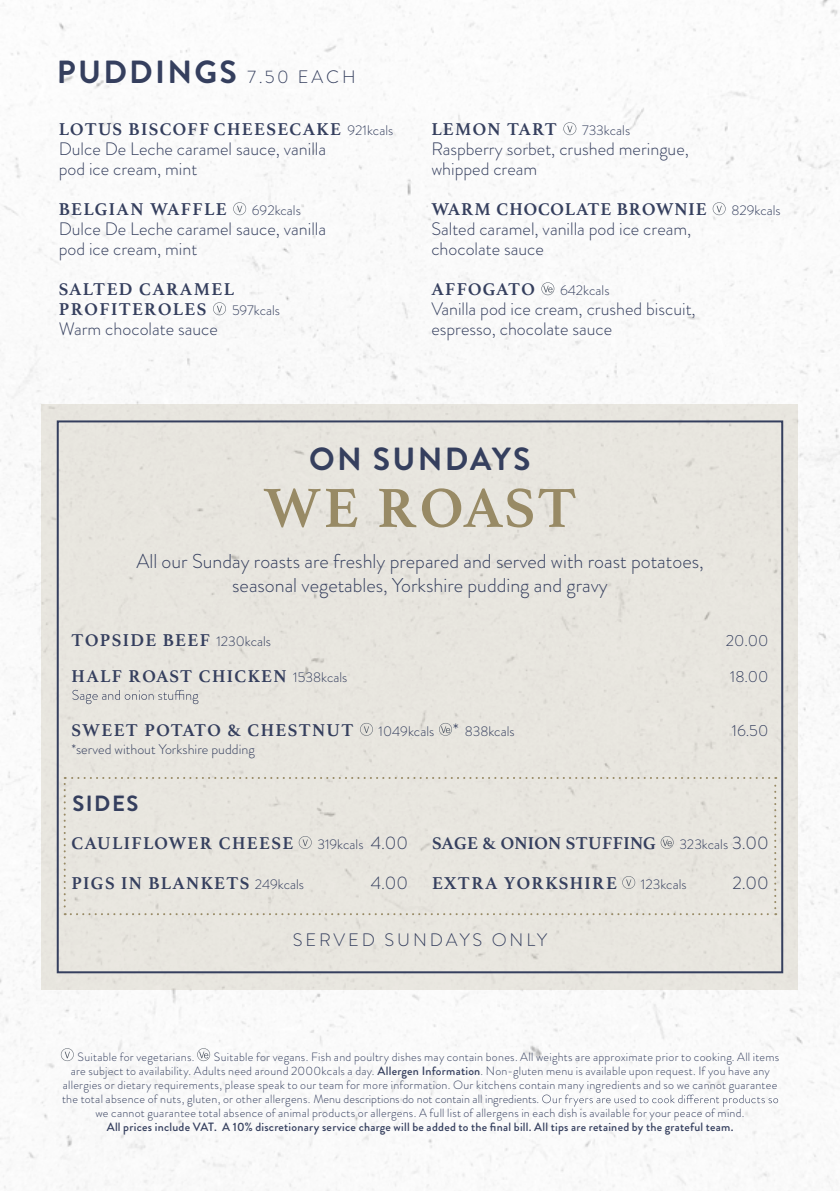
<style>
.page{position:relative;width:840px;height:1191px;background:#fff}
.page>*{position:absolute;margin:0;border:0;box-sizing:border-box;transform-origin:0 0}
.t1{font:700 58px "Athelas";letter-spacing:.04em;color:#988a65}
.t2{font:700 32px "Brandon Grotesque";letter-spacing:.07em;color:#353f5e}
.t3{font:700 22px "Brandon Grotesque";letter-spacing:.07em;color:#353f5e}
.t4{font:300 20px/24px "Brandon Grotesque";color:#353f5e;text-align:center}
.t5{font:300 18px/20px "Brandon Grotesque";color:#353f5e}
.t6{font:700 18px/20px "Athelas";letter-spacing:.075em;color:#353f5e}
.t7{font:700 18px "Athelas";letter-spacing:.05em;color:#353f5e}
.t8{font:700 18px "Athelas";letter-spacing:.02em;color:#353f5e}
.t9{font:300 18px "Brandon Grotesque";letter-spacing:.16em;color:#353f5e}
.t10{font:300 16px "Brandon Grotesque";color:#353f5e}
.t11{font:300 14px "Brandon Grotesque";color:#353f5e}
.t12{font:300 12px "Brandon Grotesque";letter-spacing:.02em;color:#353f5e}
.t13{font:500 12px "Brandon Grotesque";letter-spacing:.02em;color:#353f5e}
.t14{font:300 12px "Brandon Grotesque";color:#353f5e}
.s1{font-weight:300;font-size:18px}
.s2{font-family:"Brandon Grotesque";font-weight:300;font-size:14px}
.s3{font-size:18px}
.s4{font-weight:500}
</style>
<div class="page">
<img style="left:0;top:0;width:839px;height:1191px">
<div style="left:41px;top:404px;width:757px;height:585px;background:#e7e5de"></div>
<svg style="left:233px;top:202px;width:13px;height:13px"></svg>
<svg style="left:213px;top:302px;width:13px;height:13px"></svg>
<svg style="left:563px;top:122px;width:13px;height:13px"></svg>
<svg style="left:712px;top:202px;width:13px;height:13px"></svg>
<svg style="left:541px;top:282px;width:13px;height:13px"></svg>
<svg style="left:72px;top:690px;width:126px;height:14px"></svg>
<svg style="left:360px;top:723px;width:13px;height:13px"></svg>
<svg style="left:439px;top:723px;width:12px;height:13px"></svg>
<svg style="left:64px;top:777px;width:711px;height:138px"></svg>
<svg style="left:61px;top:1048px;width:13px;height:13px"></svg>
<svg style="left:197px;top:1048px;width:13px;height:13px"></svg>
<svg style="left:542px;top:1094px;width:235px;height:12px"></svg>
<h2 class="t2" style="left:57px;top:50px;width:300px">PUDDINGS <span class="s1">7.50 EACH</span></h2>
<h3 class="t6" style="left:59px;top:119px;width:336px">LOTUS BISCOFF CHEESECAKE <span class="s2">921kcals</span></h3>
<h3 class="t5" style="left:59px;top:139px;width:269px">Dulce De Leche caramel sauce, vanilla pod ice cream, mint</h3>
<h3 class="t6" style="left:59px;top:199px;width:169px">BELGIAN WAFFLE</h3>
<p class="t11" style="left:252px;top:201px;width:51px">692kcals</p>
<h3 class="t5" style="left:59px;top:219px;width:269px">Dulce De Leche caramel sauce, vanilla pod ice cream, mint</h3>
<h3 class="t6" style="left:59px;top:279px;width:177px">SALTED CARAMEL<br>PROFITEROLES</h3>
<p class="t11" style="left:232px;top:301px;width:50px">597kcals</p>
<h3 class="t5" style="left:59px;top:319px;width:160px">Warm chocolate sauce</h3>
<h3 class="t6" style="left:431px;top:119px;width:127px">LEMON TART</h3>
<p class="t11" style="left:581px;top:121px;width:50px">733kcals</p>
<h3 class="t5" style="left:431px;top:139px;width:259px">Raspberry sorbet, crushed meringue, whipped cream</h3>
<h3 class="t7" style="left:431px;top:195px;width:276px">WARM CHOCOLATE BROWNIE</h3>
<p class="t11" style="left:731px;top:201px;width:51px">829kcals</p>
<h3 class="t5" style="left:431px;top:219px;width:261px">Salted caramel, vanilla pod ice cream, chocolate sauce</h3>
<h3 class="t6" style="left:431px;top:279px;width:105px">AFFOGATO</h3>
<p class="t11" style="left:559px;top:281px;width:51px">642kcals</p>
<h3 class="t5" style="left:431px;top:299px;width:266px">Vanilla pod ice cream, crushed biscuit, espresso, chocolate sauce</h3>
<h2 class="t2" style="left:309px;top:437px;width:222px">ON SUNDAYS</h2>
<h1 class="t1" style="left:263px;top:461px;width:314px">WE ROAST</h1>
<h3 class="t4" style="left:136px;top:549px;width:568px">All our Sunday roasts are freshly prepared and served with roast potatoes, seasonal vegetables, Yorkshire pudding and gravy</h3>
<h3 class="t6" style="left:72px;top:629px;width:201px">TOPSIDE BEEF <span class="s2">1230kcals</span></h3>
<h3 class="t10" style="left:725px;top:629px;width:44px">20.00</h3>
<h3 class="t6" style="left:72px;top:665px;width:277px">HALF ROAST CHICKEN <span class="s2">1538kcals</span></h3>
<h3 class="t10" style="left:729px;top:665px;width:40px">18.00</h3>
<h3 class="t6" style="left:72px;top:719px;width:283px">SWEET POTATO &amp; CHESTNUT</h3>
<p class="t11" style="left:378px;top:721px;width:137px">1049kcals <span class="s3">*</span> 838kcals</p>
<h3 class="t10" style="left:731px;top:719px;width:38px">16.50</h3>
<p class="t11" style="left:72px;top:739px;width:185px">*served without Yorkshire pudding</p>
<h3 class="t3" style="left:72px;top:788px;width:68px">SIDES</h3>
<h3 class="t6" style="left:71px;top:832px;width:223px">CAULIFLOWER CHEESE</h3>
<p class="t11" style="left:317px;top:834px;width:92px">319kcals <span class="s3">4.00</span></p>
<h3 class="t6" style="left:71px;top:872px;width:234px">PIGS IN BLANKETS <span class="s2">249kcals</span></h3>
<h3 class="t5" style="left:370px;top:872px;width:39px">4.00</h3>
<h3 class="t8" style="left:432px;top:828px;width:225px">SAGE &amp; ONION STUFFING</h3>
<p class="t11" style="left:679px;top:834px;width:91px">323kcals <span class="s3">3.00</span></p>
<h3 class="t6" style="left:432px;top:872px;width:186px">EXTRA YORKSHIRE</h3>
<p class="t11" style="left:640px;top:874px;width:47px">123kcals</p>
<h3 class="t5" style="left:732px;top:872px;width:38px">2.00</h3>
<h3 class="t9" style="left:292px;top:927px;width:256px">SERVED SUNDAYS ONLY</h3>
<p class="t12" style="left:78px;top:1048px;width:118px">Suitable for vegetarians.</p>
<p class="t12" style="left:214px;top:1048px;width:566px">Suitable for vegans. Fish and poultry dishes may contain bones. All weights are approximate prior to cooking. All items</p>
<p class="t12" style="left:71px;top:1062px;width:700px">are subject to availability. Adults need around 2000kcals a day. <span class="s4">Allergen Information</span>. Non-gluten menu is available upon request. If you have any</p>
<p class="t12" style="left:63px;top:1076px;width:715px">allergies or dietary requirements, please speak to our team for more information. Our kitchens contain many ingredients and so we cannot guarantee</p>
<p class="t14" style="left:62px;top:1090px;width:478px">the total absence of nuts, gluten, or other allergens. Menu descriptions do not contain all ingredients.</p>
<p class="t12" style="left:95px;top:1104px;width:650px">we cannot guarantee total absence of animal products or allergens. A full list of allergens in each dish is available for your peace of mind.</p>
<p class="t13" style="left:107px;top:1118px;width:628px">All prices include VAT. A 10% discretionary service charge will be added to the final bill. All tips are retained by the grateful team.</p>
</div>
